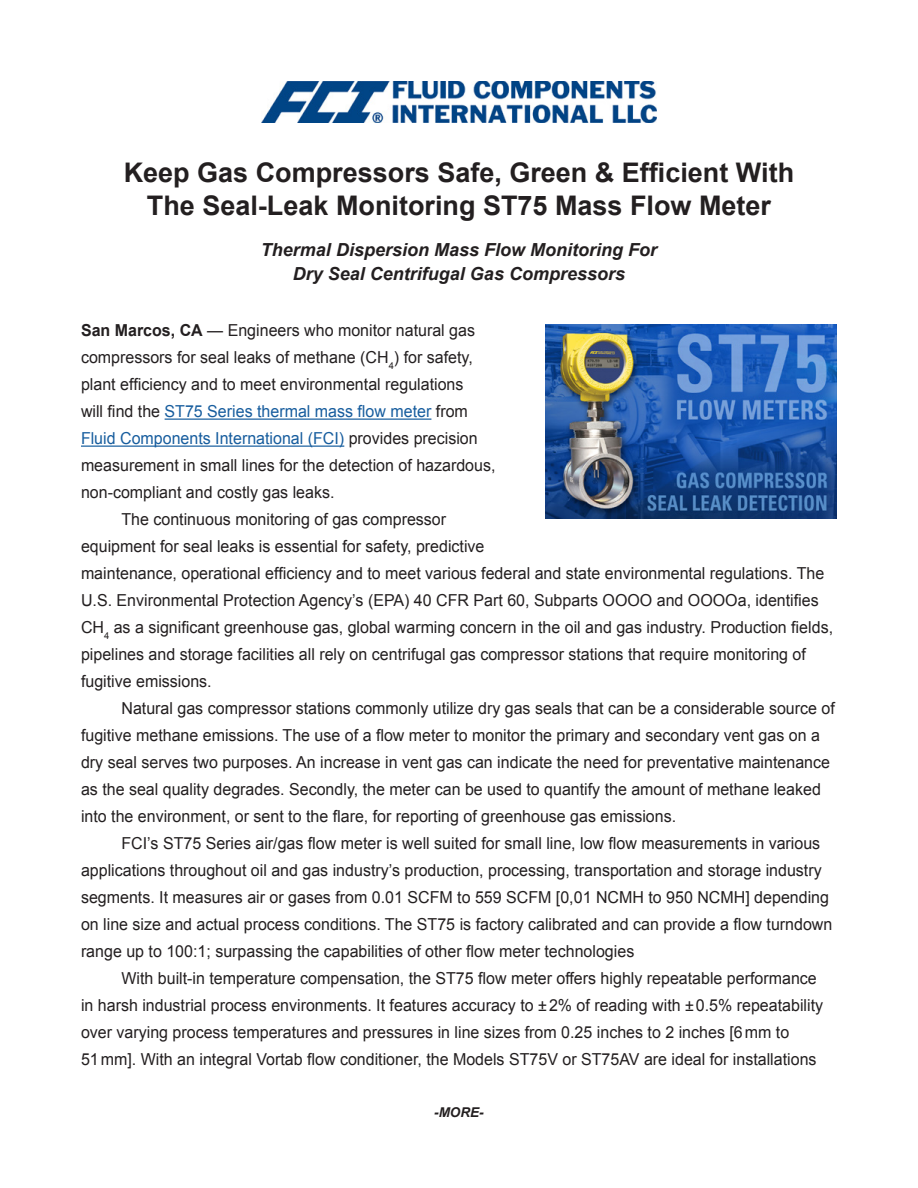
<style>
.page{position:relative;width:918px;height:1188px;background:#fff}
.page>*{position:absolute;margin:0;border:0;box-sizing:border-box;transform-origin:0 0}
.Headline{font:700 27px/33px "Arial";color:#231f20;text-align:center}
.Subhead{font:italic 700 18px "Arial";color:#231f20}
.Text{font:16.5px/27px "Arial";color:#231f20}
.Text_-_first_paragra{font:16.5px/27px "Arial";color:#231f20}
.t1{font:italic 700 13.5px "Arial";color:#231f20}
.s1{font-weight:700}
.s2{color:#175d9e}
</style>
<div class="page">
<hr style="left:165px;top:419px;width:266px;height:1px;background:#175d9e">
<hr style="left:81px;top:446px;width:263px;height:1px;background:#175d9e">
<img style="left:262px;top:81px;width:394px;height:41px">
<img style="left:546px;top:324px;width:291px;height:194px">
<h1 class="Headline" style="left:124px;top:157px;width:672px">Keep Gas Compressors Safe, Green &amp; Efficient With<br>The Seal-Leak Monitoring ST75 Mass Flow Meter</h1>
<h2 class="Subhead" style="left:261px;top:238px;width:398px">Thermal Dispersion Mass Flow Monitoring For</h2>
<h2 class="Subhead" style="left:293px;top:262px;width:334px">Dry Seal Centrifugal Gas Compressors</h2>
<p class="Text_-_first_paragra" style="left:81px;top:317px;width:416px"><span class="s1">San Marcos, CA</span> — Engineers who monitor natural gas compressors for seal leaks of methane (CH<sub>4</sub>) for safety, plant efficiency and to meet environmental regulations<br>will find the <span class="s2">ST75 Series thermal mass flow meter</span> from <span class="s2">Fluid Components International (FCI)</span> provides precision measurement in small lines for the detection of hazardous, non-compliant and costly gas leaks.</p>
<p class="Text" style="left:81px;top:506px;width:754px;text-indent:40px">The continuous monitoring of gas compressor<br>equipment for seal leaks is essential for safety, predictive<br>maintenance, operational efficiency and to meet various federal and state environmental regulations. The U.S. Environmental Protection Agency’s (EPA) 40 CFR Part 60, Subparts OOOO and OOOOa, identifies CH<sub>4</sub> as a significant greenhouse gas, global warming concern in the oil and gas industry. Production fields, pipelines and storage facilities all rely on centrifugal gas compressor stations that require monitoring of fugitive emissions.</p>
<p class="Text" style="left:81px;top:695px;width:755px;text-indent:40px">Natural gas compressor stations commonly utilize dry gas seals that can be a considerable source of fugitive methane emissions. The use of a flow meter to monitor the primary and secondary vent gas on a dry seal serves two purposes. An increase in vent gas can indicate the need for preventative maintenance as the seal quality degrades. Secondly, the meter can be used to quantify the amount of methane leaked into the environment, or sent to the flare, for reporting of greenhouse gas emissions.</p>
<p class="Text" style="left:81px;top:830px;width:753px;text-indent:40px">FCI’s ST75 Series air/gas flow meter is well suited for small line, low flow measurements in various applications throughout oil and gas industry’s production, processing, transportation and storage industry segments. It measures air or gases from 0.01 SCFM to 559 SCFM [0,01 NCMH to 950 NCMH] depending on line size and actual process conditions. The ST75 is factory calibrated and can provide a flow turndown range up to 100:1; surpassing the capabilities of other flow meter technologies</p>
<p class="Text" style="left:81px;top:965px;width:744px;text-indent:40px">With built-in temperature compensation, the ST75 flow meter offers highly repeatable performance in harsh industrial process environments. It features accuracy to ±2% of reading with ±0.5% repeatability over varying process temperatures and pressures in line sizes from 0.25 inches to 2 inches [6mm to 51mm]. With an integral Vortab flow conditioner, the Models ST75V or ST75AV are ideal for installations</p>
<p class="t1" style="left:434px;top:1103px;width:51px">-MORE-</p>
</div>
